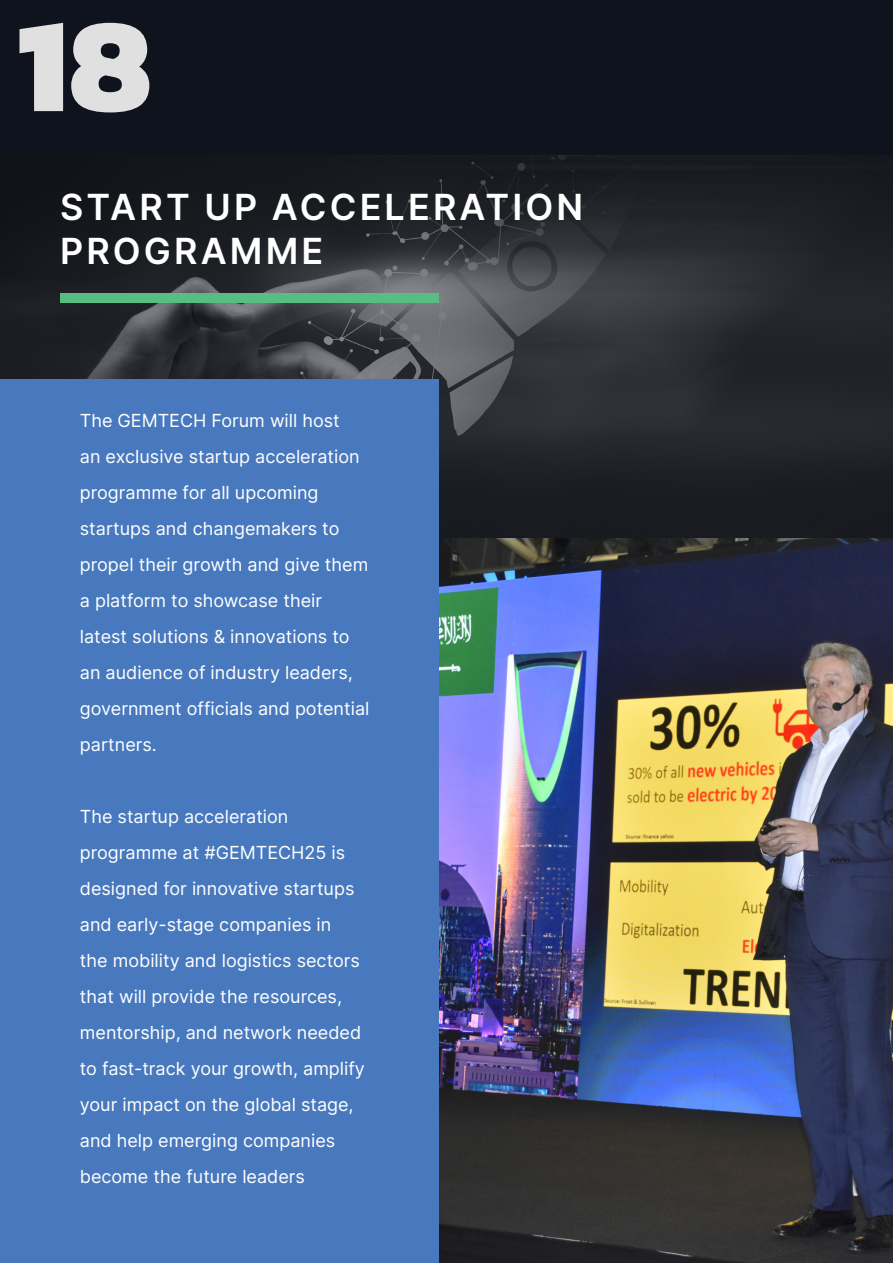
<style>
.page{position:relative;width:893px;height:1263px;background:#fff}
.page>*{position:absolute;margin:0;border:0;box-sizing:border-box;transform-origin:0 0}
.t1{font:800 135px "Kanit";color:#e0e0e0}
.Heading_3{font:600 36px/43.2px "Inter";letter-spacing:.085em;color:#fff}
.Body{font:18px/36px "Inter";color:#fff}
</style>
<div class="page">
<div style="left:0;top:0;width:893px;height:383px;background:#0e131d"></div>
<img style="left:0;top:155px;width:893px;height:383px">
<img style="left:438px;top:538px;width:455px;height:725px">
<div style="left:60px;top:293px;width:378px;height:10px;background:#58bd83"></div>
<div style="left:0;top:379px;width:438px;height:884px;background:#4879be"></div>
<p class="t1" style="left:17px;top:-41px;width:137px">18</p>
<p class="Heading_3" style="left:60px;top:185px;width:524px">START UP ACCELERATION<br>PROGRAMME</p>
<p class="Body" style="left:80px;top:402px;width:291px">The GEMTECH Forum will host<br>an exclusive startup acceleration programme for all upcoming startups and changemakers to propel their growth and give them a platform to showcase their latest solutions &amp; innovations to an audience of industry leaders, government officials and potential partners.</p>
<p class="Body" style="left:80px;top:798px;width:287px">The startup acceleration programme at #GEMTECH25 is designed for innovative startups and early-stage companies in<br>the mobility and logistics sectors that will provide the resources, mentorship, and network needed to fast-track your growth, amplify your impact on the global stage, and help emerging companies become the future leaders</p>
</div>
